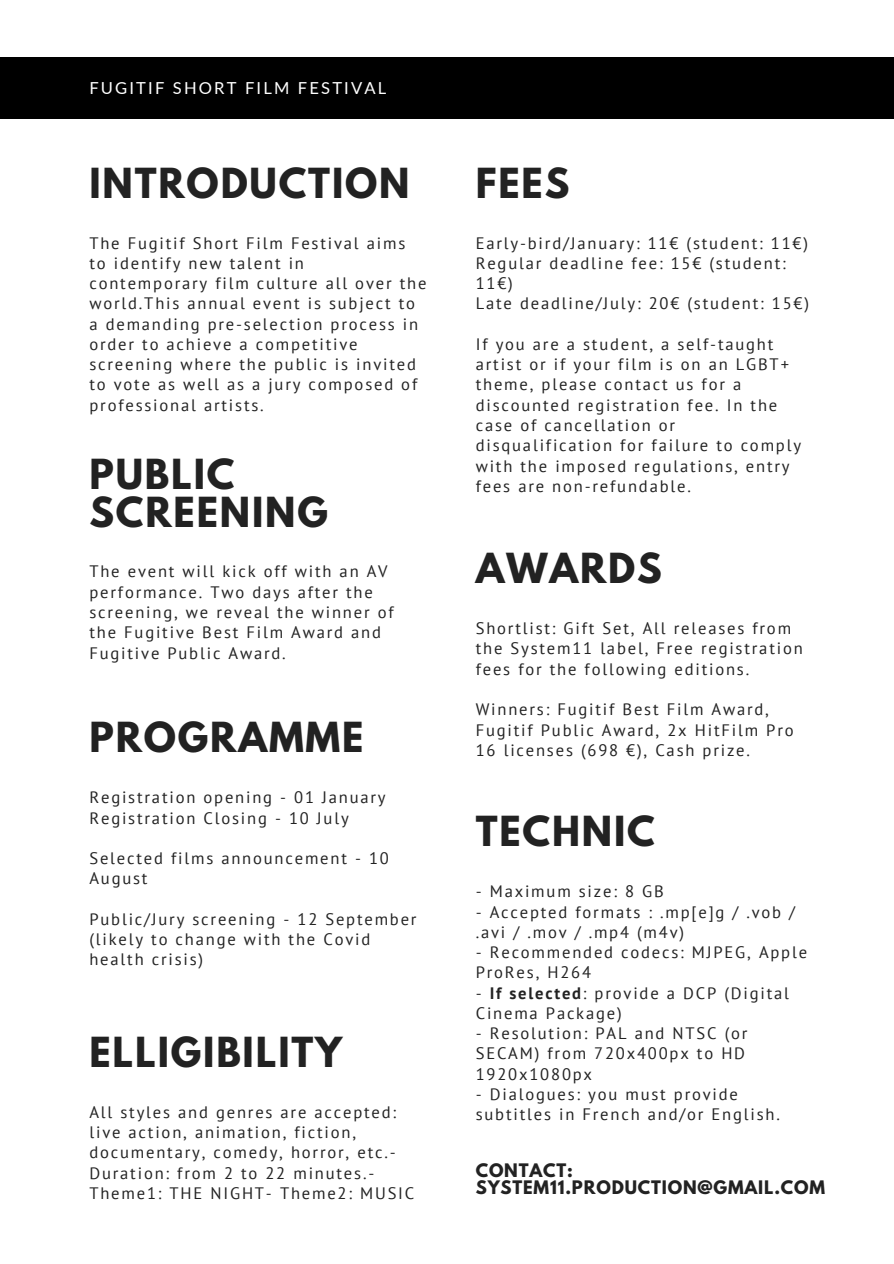
<style>
.page{position:relative;width:894px;height:1264px;background:#fff}
.page>*{position:absolute;margin:0;border:0;box-sizing:border-box;transform-origin:0 0}
.t1{font:700 36.75px/37.7px "League Spartan";letter-spacing:.05em;color:#222}
.t2{font:16.5px/20.2px "PT Sans";letter-spacing:.11em;color:#222}
.t3{font:700 16.5px/17px "League Spartan";letter-spacing:.05em;color:#222}
.t4{font:16.5px "Lato";letter-spacing:.13em;color:#fff}
.s1{font-weight:700}
</style>
<div class="page">
<div style="left:0;top:57px;width:893px;height:61px;background:#000"></div>
<p class="t4" style="left:89px;top:78px;width:298px">FUGITIF SHORT FILM FESTIVAL</p>
<p class="t1" style="left:89px;top:169px;width:321px">INTRODUCTION</p>
<p class="t2" style="left:89px;top:232px;width:338px">The Fugitif Short Film Festival aims<br>to identify new talent in<br>contemporary film culture all over the world.This annual event is subject to a demanding pre-selection process in order to achieve a competitive screening where the public is invited to vote as well as a jury composed of professional artists.</p>
<p class="t1" style="left:89px;top:460px;width:240px">PUBLIC<br>SCREENING</p>
<p class="t2" style="left:89px;top:561px;width:306px">The event will kick off with an AV performance. Two days after the screening, we reveal the winner of the Fugitive Best Film Award and<br>Fugitive Public Award.</p>
<p class="t1" style="left:89px;top:723px;width:275px">PROGRAMME</p>
<p class="t2" style="left:89px;top:787px;width:297px">Registration opening - 01 January</p>
<p class="t2" style="left:89px;top:807px;width:261px">Registration Closing - 10 July</p>
<p class="t2" style="left:89px;top:847px;width:301px">Selected films announcement - 10<br>August</p>
<p class="t2" style="left:89px;top:908px;width:328px">Public/Jury screening - 12 September (likely to change with the Covid health crisis)</p>
<p class="t1" style="left:89px;top:1038px;width:254px">ELLIGIBILITY</p>
<p class="t2" style="left:89px;top:1101px;width:326px">All styles and genres are accepted: live action, animation, fiction, documentary, comedy, horror, etc.- Duration: from 2 to 22 minutes.- Theme1: THE NIGHT- Theme2: MUSIC</p>
<p class="t1" style="left:475px;top:169px;width:95px">FEES</p>
<p class="t2" style="left:475px;top:232px;width:334px">Early-bird/January: 11€ (student: 11€)</p>
<p class="t2" style="left:475px;top:252px;width:311px">Regular deadline fee: 15€ (student:<br>11€)</p>
<p class="t2" style="left:475px;top:293px;width:335px">Late deadline/July: 20€ (student: 15€)</p>
<p class="t2" style="left:475px;top:333px;width:327px">If you are a student, a self-taught artist or if your film is on an LGBT+ theme, please contact us for a discounted registration fee. In the case of cancellation or disqualification for failure to comply with the imposed regulations, entry fees are non-refundable.</p>
<p class="t1" style="left:475px;top:554px;width:187px">AWARDS</p>
<p class="t2" style="left:475px;top:618px;width:328px">Shortlist: Gift Set, All releases from the System11 label, Free registration fees for the following editions.</p>
<p class="t2" style="left:475px;top:699px;width:319px">Winners: Fugitif Best Film Award,<br>Fugitif Public Award, 2x HitFilm Pro<br>16 licenses (698 €), Cash prize.</p>
<p class="t1" style="left:475px;top:817px;width:181px">TECHNIC</p>
<p class="t2" style="left:475px;top:881px;width:189px">- Maximum size: 8 GB</p>
<p class="t2" style="left:475px;top:901px;width:321px">- Accepted formats : .mp[e]g / .vob / .avi / .mov / .mp4 (m4v)</p>
<p class="t2" style="left:475px;top:941px;width:333px">- Recommended codecs: MJPEG, Apple<br>ProRes, H264</p>
<p class="t2" style="left:475px;top:982px;width:314px">- <span class="s1">If selected</span>: provide a DCP (Digital<br>Cinema Package)</p>
<p class="t2" style="left:475px;top:1022px;width:273px">- Resolution: PAL and NTSC (or<br>SECAM) from 720x400px to HD<br>1920x1080px</p>
<p class="t2" style="left:475px;top:1083px;width:305px">- Dialogues: you must provide subtitles in French and/or English.</p>
<p class="t3" style="left:475px;top:1164px;width:351px">CONTACT:<br>SYSTEM11.PRODUCTION@GMAIL.COM</p>
</div>
